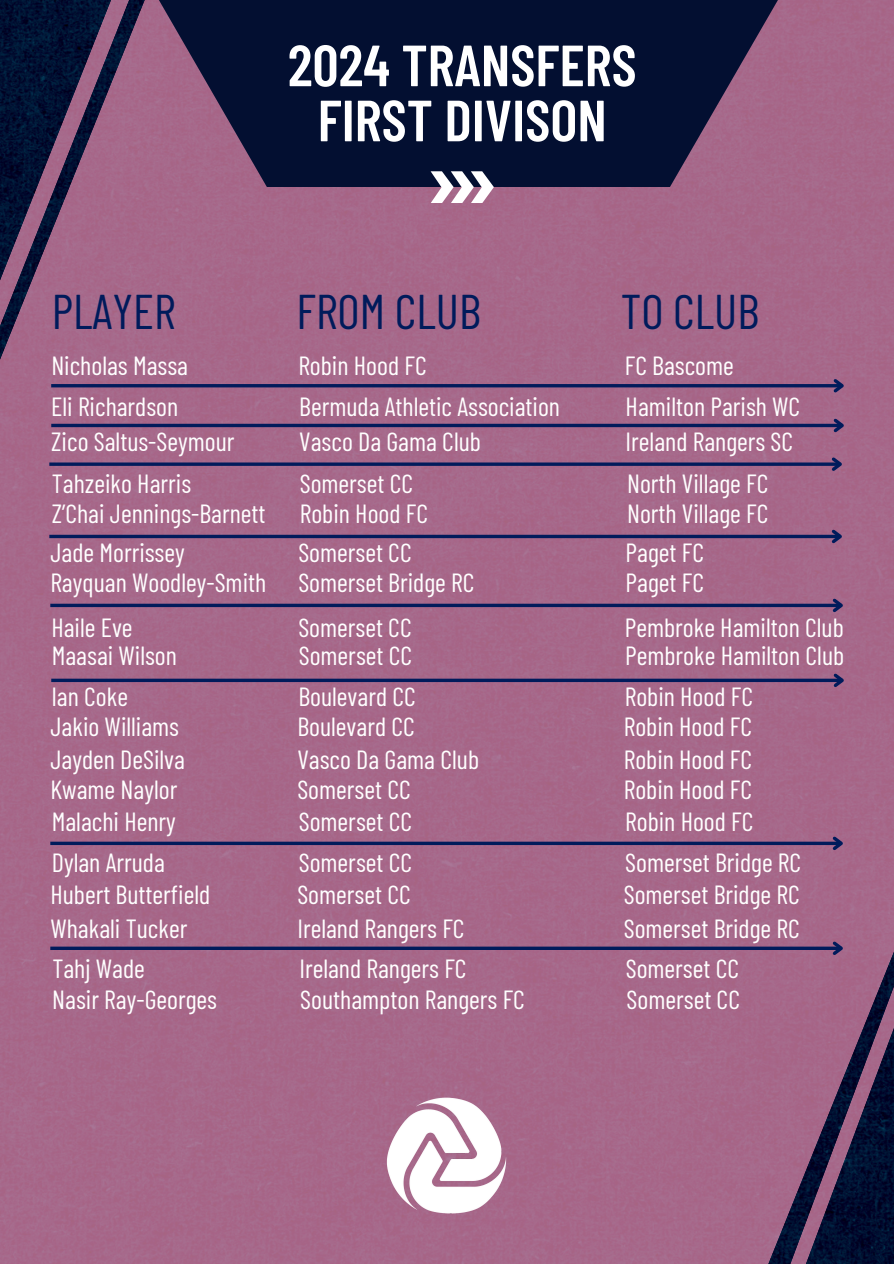
<style>
.page{position:relative;width:894px;height:1264px;background:#fff}
.page>*{position:absolute;margin:0;border:0;box-sizing:border-box;transform-origin:0 0}
.t1{font:600 57.9px/55.1px "Barlow Condensed";color:#fff;text-align:center}
.t2{font:48.6px "Barlow Condensed";color:#001b5b}
.t3{font:26.25px "Barlow Condensed";color:#fff}
</style>
<div class="page">
<div style="left:0;top:0;width:893px;height:1263px;background:#a6688a"></div>
<svg style="left:138px;top:0;width:666px;height:187px;background:#292345"></svg>
<svg style="left:771px;top:877px;width:122px;height:386px;background:#6f496b"></svg>
<svg style="left:0;top:0;width:138px;height:408px;background:#684769"></svg>
<svg style="left:430px;top:171px;width:63px;height:32px"></svg>
<img style="left:377px;top:1087px;width:138px;height:139px">
<hr style="left:51px;top:384px;width:790px;height:3px;background:#001b5b">
<svg style="left:830px;top:376px;width:17px;height:19px"></svg>
<svg style="left:50px;top:603px;width:779px;height:4px;background:#1d2863"></svg>
<svg style="left:829px;top:595px;width:17px;height:20px"></svg>
<svg style="left:51px;top:678px;width:779px;height:4px;background:#1c2762"></svg>
<svg style="left:830px;top:670px;width:17px;height:20px"></svg>
<svg style="left:50px;top:946px;width:779px;height:4px;background:#192662"></svg>
<svg style="left:829px;top:938px;width:17px;height:20px"></svg>
<hr style="left:51px;top:424px;width:790px;height:3px;background:#001b5b">
<svg style="left:830px;top:415px;width:17px;height:20px"></svg>
<svg style="left:49px;top:462px;width:779px;height:4px;background:#192662"></svg>
<svg style="left:828px;top:454px;width:17px;height:20px"></svg>
<hr style="left:49px;top:535px;width:791px;height:3px;background:#001b5b">
<svg style="left:828px;top:526px;width:17px;height:20px"></svg>
<svg style="left:50px;top:841px;width:779px;height:4px;background:#1c2862"></svg>
<svg style="left:829px;top:833px;width:17px;height:20px"></svg>
<p class="t1" style="left:288px;top:35px;width:350px">2024 TRANSFERS<br>FIRST DIVISON</p>
<h2 class="t2" style="left:52px;top:280px;width:125px">PLAYER</h2>
<h2 class="t2" style="left:296px;top:280px;width:186px">FROM CLUB</h2>
<h2 class="t2" style="left:620px;top:280px;width:140px">TO CLUB</h2>
<p class="t3" style="left:51px;top:349px;width:138px">Nicholas Massa</p>
<p class="t3" style="left:298px;top:349px;width:130px">Robin Hood FC</p>
<p class="t3" style="left:624px;top:349px;width:111px">FC Bascome</p>
<p class="t3" style="left:51px;top:389px;width:128px">Eli Richardson</p>
<p class="t3" style="left:299px;top:389px;width:262px">Bermuda Athletic Association</p>
<p class="t3" style="left:625px;top:389px;width:176px">Hamilton Parish WC</p>
<p class="t3" style="left:51px;top:425px;width:185px">Zico Saltus-Seymour</p>
<p class="t3" style="left:299px;top:425px;width:183px">Vasco Da Gama Club</p>
<p class="t3" style="left:625px;top:425px;width:169px">Ireland Rangers SC</p>
<p class="t3" style="left:52px;top:466px;width:141px">Tahzeiko Harris</p>
<p class="t3" style="left:300px;top:466px;width:115px">Somerset CC</p>
<p class="t3" style="left:627px;top:466px;width:143px">North Village FC</p>
<p class="t3" style="left:52px;top:497px;width:215px">Z’Chai Jennings-Barnett</p>
<p class="t3" style="left:300px;top:497px;width:130px">Robin Hood FC</p>
<p class="t3" style="left:627px;top:497px;width:143px">North Village FC</p>
<p class="t3" style="left:50px;top:535px;width:136px">Jade Morrissey</p>
<p class="t3" style="left:298px;top:535px;width:115px">Somerset CC</p>
<p class="t3" style="left:625px;top:535px;width:80px">Paget FC</p>
<p class="t3" style="left:50px;top:566px;width:217px">Rayquan Woodley-Smith</p>
<p class="t3" style="left:298px;top:566px;width:178px">Somerset Bridge RC</p>
<p class="t3" style="left:625px;top:566px;width:80px">Paget FC</p>
<p class="t3" style="left:51px;top:611px;width:83px">Haile Eve</p>
<p class="t3" style="left:298px;top:611px;width:115px">Somerset CC</p>
<p class="t3" style="left:624px;top:611px;width:220px">Pembroke Hamilton Club</p>
<p class="t3" style="left:52px;top:639px;width:127px">Maasai Wilson</p>
<p class="t3" style="left:299px;top:639px;width:115px">Somerset CC</p>
<p class="t3" style="left:625px;top:639px;width:220px">Pembroke Hamilton Club</p>
<p class="t3" style="left:51px;top:679px;width:78px">Ian Coke</p>
<p class="t3" style="left:298px;top:679px;width:119px">Boulevard CC</p>
<p class="t3" style="left:624px;top:679px;width:130px">Robin Hood FC</p>
<p class="t3" style="left:50px;top:710px;width:130px">Jakio Williams</p>
<p class="t3" style="left:297px;top:710px;width:119px">Boulevard CC</p>
<p class="t3" style="left:623px;top:710px;width:130px">Robin Hood FC</p>
<p class="t3" style="left:50px;top:742px;width:136px">Jayden DeSilva</p>
<p class="t3" style="left:297px;top:742px;width:183px">Vasco Da Gama Club</p>
<p class="t3" style="left:623px;top:742px;width:130px">Robin Hood FC</p>
<p class="t3" style="left:50px;top:773px;width:128px">Kwame Naylor</p>
<p class="t3" style="left:297px;top:773px;width:115px">Somerset CC</p>
<p class="t3" style="left:623px;top:773px;width:130px">Robin Hood FC</p>
<p class="t3" style="left:52px;top:804px;width:126px">Malachi Henry</p>
<p class="t3" style="left:299px;top:804px;width:115px">Somerset CC</p>
<p class="t3" style="left:625px;top:804px;width:130px">Robin Hood FC</p>
<p class="t3" style="left:52px;top:845px;width:114px">Dylan Arruda</p>
<p class="t3" style="left:299px;top:845px;width:115px">Somerset CC</p>
<p class="t3" style="left:625px;top:845px;width:178px">Somerset Bridge RC</p>
<p class="t3" style="left:50px;top:878px;width:161px">Hubert Butterfield</p>
<p class="t3" style="left:297px;top:878px;width:115px">Somerset CC</p>
<p class="t3" style="left:623px;top:878px;width:178px">Somerset Bridge RC</p>
<p class="t3" style="left:50px;top:911px;width:138px">Whakali Tucker</p>
<p class="t3" style="left:297px;top:911px;width:169px">Ireland Rangers FC</p>
<p class="t3" style="left:623px;top:911px;width:178px">Somerset Bridge RC</p>
<p class="t3" style="left:52px;top:951px;width:94px">Tahj Wade</p>
<p class="t3" style="left:299px;top:951px;width:169px">Ireland Rangers FC</p>
<p class="t3" style="left:625px;top:951px;width:115px">Somerset CC</p>
<p class="t3" style="left:52px;top:983px;width:166px">Nasir Ray-Georges</p>
<p class="t3" style="left:300px;top:983px;width:226px">Southampton Rangers FC</p>
<p class="t3" style="left:626px;top:983px;width:115px">Somerset CC</p>
</div>
